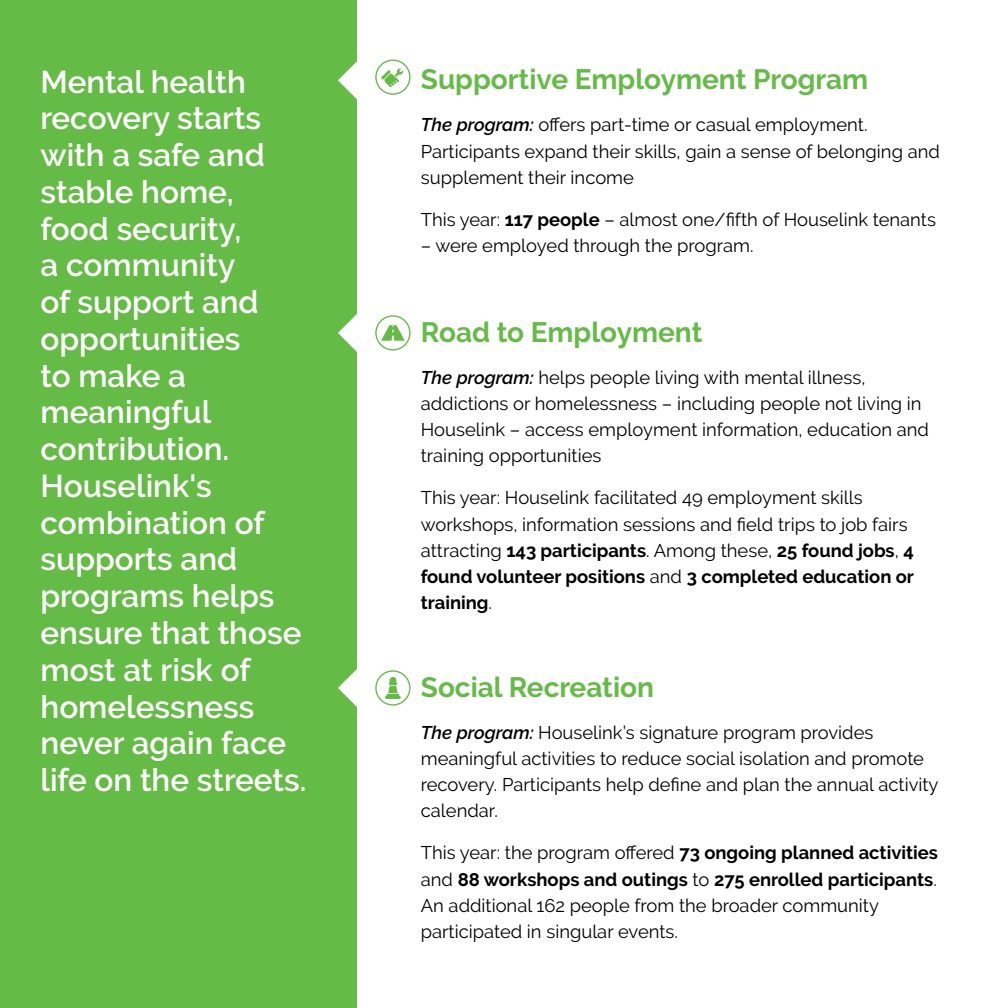
<style>
.page{position:relative;width:1008px;height:1008px;background:#fff}
.page>*{position:absolute;margin:0;border:0;box-sizing:border-box;transform-origin:0 0}
.t1{font:600 31.5px/36.8px "Raleway";color:#fff}
.t2{font:700 28px "Raleway";color:#64bc46}
.t3{font:18.38px/26.2px "Raleway";color:#000}
.s1{font-weight:600;font-style:italic}
.s2{font-weight:700}
</style>
<div class="page">
<div style="left:0;top:0;width:357px;height:1008px;background:#64bc46"></div>
<svg style="left:375px;top:315px;width:36px;height:36px"></svg>
<svg style="left:375px;top:60px;width:36px;height:35px"></svg>
<svg style="left:375px;top:670px;width:36px;height:36px"></svg>
<svg style="left:338px;top:314px;width:19px;height:38px"></svg>
<svg style="left:338px;top:669px;width:19px;height:38px"></svg>
<svg style="left:338px;top:61px;width:19px;height:39px"></svg>
<p class="t1" style="left:41px;top:63px;width:267px">Mental health recovery starts with a safe and stable home, food security,<br>a community<br>of support and opportunities<br>to make a meaningful contribution.<br>Houselink's combination of supports and programs helps ensure that those most at risk of homelessness never again face life on the streets.</p>
<h2 class="t2" style="left:421px;top:63px;width:449px">Supportive Employment Program</h2>
<p class="t3" style="left:421px;top:112px;width:521px"><span class="s1">The program:</span> offers part-time or casual employment.<br>Participants expand their skills, gain a sense of belonging and supplement their income</p>
<p class="t3" style="left:421px;top:206px;width:517px">This year: <span class="s2">117 people</span> – almost one/fifth of Houselink tenants</p>
<p class="t3" style="left:421px;top:232px;width:334px">– were employed through the program.</p>
<h2 class="t2" style="left:421px;top:316px;width:283px">Road to Employment</h2>
<p class="t3" style="left:421px;top:364px;width:510px"><span class="s1">The program:</span> helps people living with mental illness, addictions or homelessness – including people not living in Houselink – access employment information, education and training opportunities</p>
<p class="t3" style="left:421px;top:485px;width:495px">This year: Houselink facilitated 49 employment skills workshops, information sessions and field trips to job fairs attracting <span class="s2">143 participants</span>. Among these, <span class="s2">25 found jobs</span>, <span class="s2">4 found volunteer positions</span> and <span class="s2">3 completed education or training</span>.</p>
<h2 class="t2" style="left:421px;top:671px;width:235px">Social Recreation</h2>
<p class="t3" style="left:421px;top:719px;width:519px"><span class="s1">The program:</span> Houselink’s signature program provides meaningful activities to reduce social isolation and promote recovery. Participants help define and plan the annual activity calendar.</p>
<p class="t3" style="left:421px;top:840px;width:519px">This year: the program offered <span class="s2">73 ongoing planned activities </span>and <span class="s2">88 workshops and outings</span> to <span class="s2">275 enrolled participants</span>.<br>An additional 162 people from the broader community participated in singular events.</p>
</div>
